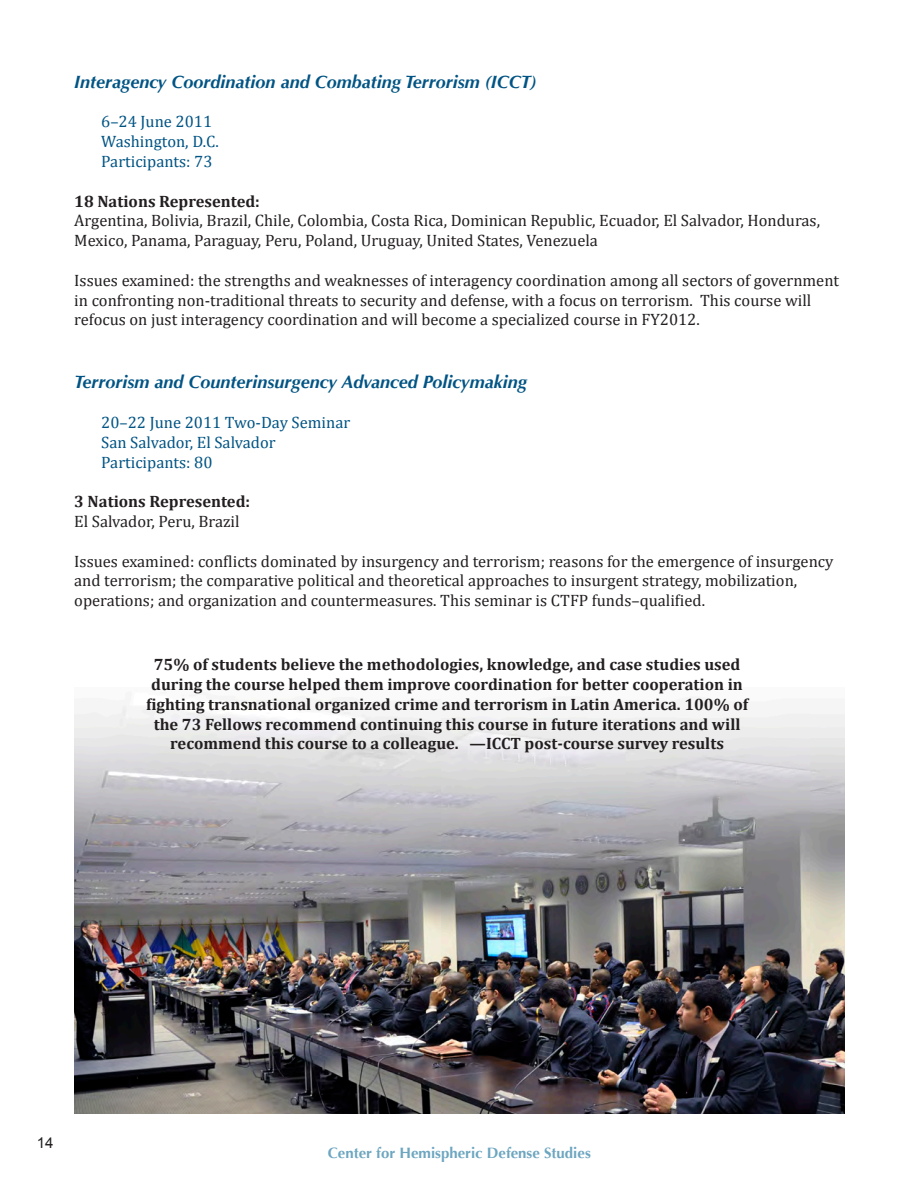
<style>
.page{position:relative;width:918px;height:1188px;background:#fff}
.page>*{position:absolute;margin:0;border:0;box-sizing:border-box;transform-origin:0 0}
.t1{font:italic 700 18px "Optima";color:#005484}
.t2{font:16.5px/19.8px "Cambria";color:#231f20}
.t3{font:700 16.5px/19.8px "Cambria";color:#231f20;text-align:center}
.t4{font:16.5px "Cambria";color:#005484}
.t5{font:700 15px "Optima";color:#6da6c0}
.t6{font:15px "Arial";color:#231f20}
</style>
<div class="page">
<img style="left:74px;top:696px;width:771px;height:418px">
<p class="t1" style="left:74px;top:71px;width:464px">Interagency Coordination and Combating Terrorism (ICCT)</p>
<p class="t4" style="left:101px;top:112px;width:112px">6–24 June 2011</p>
<p class="t4" style="left:101px;top:132px;width:119px">Washington, D.C.</p>
<p class="t4" style="left:101px;top:152px;width:113px">Participants: 73</p>
<p class="t3" style="left:74px;top:191px;width:187px">18 Nations Represented:</p>
<p class="t2" style="left:74px;top:211px;width:747px">Argentina, Bolivia, Brazil, Chile, Colombia, Costa Rica, Dominican Republic, Ecuador, El Salvador, Honduras,<br>Mexico, Panama, Paraguay, Peru, Poland, Uruguay, United States, Venezuela</p>
<p class="t2" style="left:74px;top:270px;width:766px">Issues examined: the strengths and weaknesses of interagency coordination among all sectors of government in confronting non-traditional threats to security and defense, with a focus on terrorism. This course will refocus on just interagency coordination and will become a specialized course in FY2012.</p>
<p class="t1" style="left:74px;top:372px;width:454px">Terrorism and Counterinsurgency Advanced Policymaking</p>
<p class="t4" style="left:101px;top:413px;width:251px">20–22 June 2011 Two-Day Seminar</p>
<p class="t4" style="left:101px;top:432px;width:176px">San Salvador, El Salvador</p>
<p class="t4" style="left:101px;top:452px;width:113px">Participants: 80</p>
<p class="t3" style="left:74px;top:491px;width:177px">3 Nations Represented:</p>
<p class="t2" style="left:74px;top:511px;width:167px">El Salvador, Peru, Brazil</p>
<p class="t2" style="left:74px;top:551px;width:761px">Issues examined: conflicts dominated by insurgency and terrorism; reasons for the emergence of insurgency and terrorism; the comparative political and theoretical approaches to insurgent strategy, mobilization, operations; and organization and countermeasures. This seminar is CTFP funds–qualified.</p>
<p class="t3" style="left:146px;top:654px;width:604px">75% of students believe the methodologies, knowledge, and case studies used during the course helped them improve coordination for better cooperation in fighting transnational organized crime and terrorism in Latin America. 100% of the 73 Fellows recommend continuing this course in future iterations and will recommend this course to a colleague. —ICCT post-course survey results</p>
<p class="t6" style="left:37px;top:1133px;width:18px">14</p>
<p class="t5" style="left:328px;top:1144px;width:264px">Center for Hemispheric Defense Studies</p>
</div>
